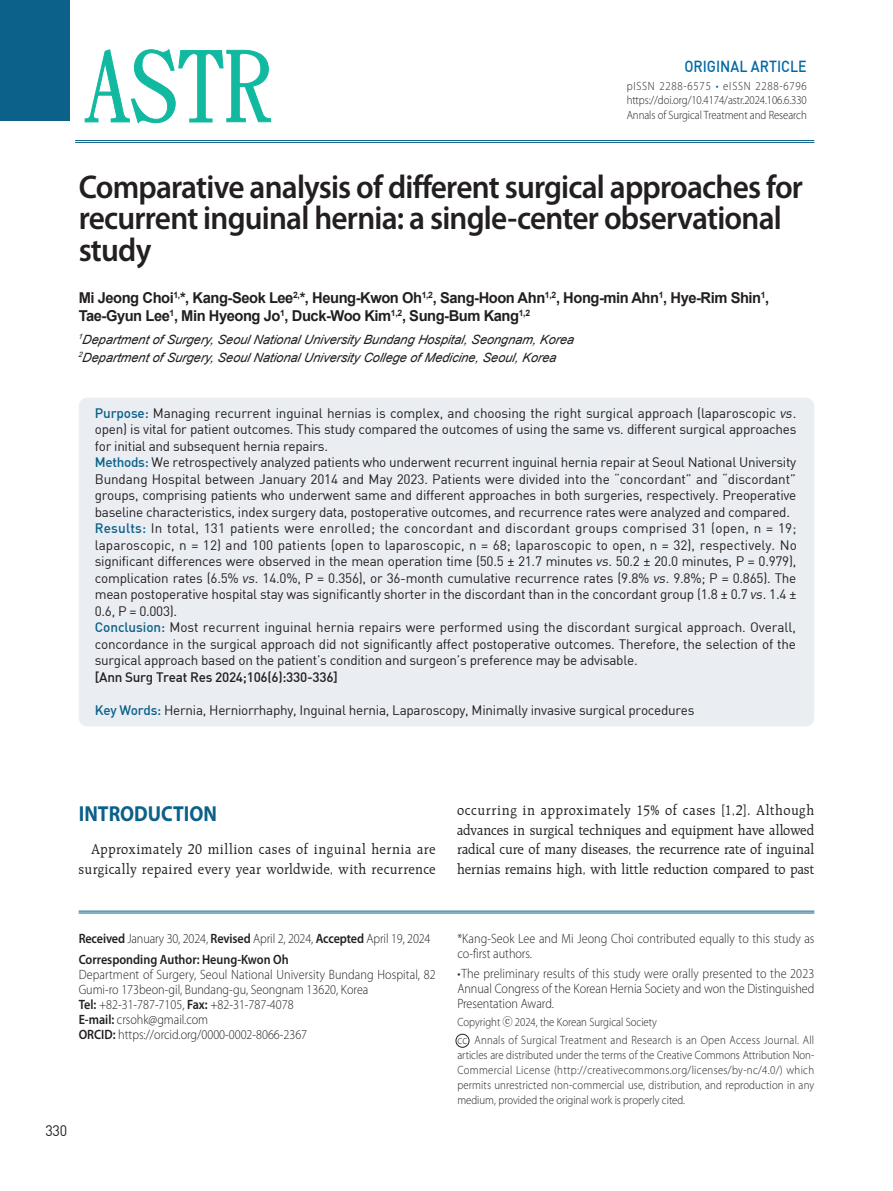
<style>
.page{position:relative;width:893px;height:1191px;background:#fff}
.page>*{position:absolute;margin:0;border:0;box-sizing:border-box;transform-origin:0 0}
.t1{font:600 33px/31.5px "Myriad Pro";letter-spacing:-.025em;color:#231f20;scale:.95 1}
.t2{font:700 21.75px "Myriad Pro";color:#0b6189;scale:.9 1}
.t3{font:15.75px "Dinmed";color:#0069a4;scale:.9 1}
.t4{font:15px/19.5px "Raleigh BT";letter-spacing:.015em;color:#231f20;text-align:right;scale:.94 1}
.t5{font:700 15px/18px "Arial";letter-spacing:-.03em;color:#231f20}
.t6{font:15px "Dinreg";color:#231f20;scale:.95 1}
.t7{font:13.5px/16.5px "Dinreg";letter-spacing:-.02em;color:#231f20}
.t8{font:300 13.5px/15px "Myriad Pro";color:#231f20;scale:.9 1}
.t9{font:600 13.5px/21px "Myriad Pro";color:#231f20;scale:.9 1}
.t10{font:13.5px "Dinmed";letter-spacing:-.02em;color:#231f20}
.t11{font:italic 12.75px/18px "Arial";color:#231f20}
.t12{font:300 12px/15px "Myriad Pro";color:#231f20;text-align:justify;scale:.9 1}
.t13{font:300 12px/18px "Myriad Pro";letter-spacing:.025em;color:#231f20;scale:.9 1}
.s1{font-size:12.45px;color:#0069a4}
.s2{font-family:"Dinmed";color:#0b6189}
.s3{font-style:italic}
.s4{font-weight:300}
.s5{font-weight:600}
.s6{font-family:"Ko Pub World Batang PL";font-weight:400}
</style>
<div class="page">
<svg style="left:84px;top:49px;width:188px;height:75px"></svg>
<hr style="left:75px;top:140px;width:739px;height:1px;background:#0b6189">
<hr style="left:75px;top:142px;width:739px;height:1px;background:#0b6189">
<div style="left:0;top:0;width:70px;height:121px;background:#0b6189"></div>
<hr style="left:79px;top:911px;width:735px;height:1px;background:#0b6189">
<hr style="left:79px;top:912px;width:735px;height:1px;background:#0b6189">
<div style="left:456px;top:1034px;width:13px;height:13px;border:1px solid #231f20;border-radius:50%"></div>
<div style="left:79px;top:398px;width:735px;height:328px;background:#eaedf2;border-radius:9px"></div>
<p class="t3" style="left:684px;top:56px;width:138px">ORIGINAL ARTICLE</p>
<p class="t12" style="left:627px;top:78px;width:202px">pISSN 2288-6575 <span class="s1">•</span> eISSN 2288-6796 https://doi.org/10.4174/astr.2024.106.6.330<br>Annals of Surgical Treatment and Research</p>
<h1 class="t1" style="left:79px;top:170px;width:764px">Comparative analysis of different surgical approaches for recurrent inguinal hernia: a single-center observational study</h1>
<p class="t5" style="left:79px;top:289px;width:692px">Mi Jeong Choi<sup>1,</sup>*, Kang-Seok Lee<sup>2,</sup>*, Heung-Kwon Oh<sup>1,2</sup>, Sang-Hoon Ahn<sup>1,2</sup>, Hong-min Ahn<sup>1</sup>, Hye-Rim Shin<sup>1</sup>,<br>Tae-Gyun Lee<sup>1</sup>, Min Hyeong Jo<sup>1</sup>, Duck-Woo Kim<sup>1,2</sup>, Sung-Bum Kang<sup>1,2</sup></p>
<p class="t11" style="left:78px;top:330px;width:500px"><sup>1</sup>Department of Surgery,Seoul National University Bundang Hospital,Seongnam,Korea<br><sup>2</sup>Department of Surgery,Seoul National University College of Medicine,Seoul,Korea</p>
<p class="t7" style="left:95px;top:404px;width:703px"><span class="s2">Purpose:</span> Managing recurrent inguinal hernias is complex, and choosing the right surgical approach (laparoscopic <span class="s3">vs</span>. open) is vital for patient outcomes. This study compared the outcomes of using the same vs. different surgical approaches for initial and subsequent hernia repairs.<br><span class="s2">Methods:</span> We retrospectively analyzed patients who underwent recurrent inguinal hernia repair at Seoul National University Bundang Hospital between January 2014 and May 2023. Patients were divided into the “concordant” and “discordant” groups, comprising patients who underwent same and different approaches in both surgeries, respectively. Preoperative baseline characteristics, index surgery data, postoperative outcomes, and recurrence rates were analyzed and compared.<br><span class="s2">Results:</span> In total, 131 patients were enrolled; the concordant and discordant groups comprised 31 (open, n = 19; laparoscopic, n = 12) and 100 patients (open to laparoscopic, n = 68; laparoscopic to open, n = 32), respectively. No significant differences were observed in the mean operation time (50.5 ± 21.7 minutes <span class="s3">vs</span>. 50.2 ± 20.0 minutes, P = 0.979), complication rates (6.5% <span class="s3">vs</span>. 14.0%, P = 0.356), or 36-month cumulative recurrence rates (9.8% <span class="s3">vs</span>. 9.8%; P = 0.865). The mean postoperative hospital stay was significantly shorter in the discordant than in the concordant group (1.8 ± 0.7 <span class="s3">vs</span>. 1.4 ± 0.6, P = 0.003).<br><span class="s2">Conclusion:</span> Most recurrent inguinal hernia repairs were performed using the discordant surgical approach. Overall, concordance in the surgical approach did not significantly affect postoperative outcomes. Therefore, the selection of the surgical approach based on the patient’s condition and surgeon’s preference may be advisable.</p>
<p class="t10" style="left:95px;top:668px;width:245px">[Ann Surg Treat Res 2024;106(6):330-336]</p>
<p class="t7" style="left:95px;top:701px;width:601px"><span class="s2">Key Words:</span> Hernia, Herniorrhaphy, Inguinal hernia, Laparoscopy, Minimally invasive surgical procedures</p>
<h2 class="t2" style="left:79px;top:799px;width:155px">INTRODUCTION</h2>
<p class="t4" style="left:79px;top:839px;width:381px">Approximately 20 million cases of inguinal hernia are surgically repaired every year worldwide, with recurrence</p>
<p class="t4" style="left:457px;top:800px;width:382px;text-align:justify">occurring in approximately 15% of cases [1,2]. Although advances in surgical techniques and equipment have allowed radical cure of many diseases, the recurrence rate of inguinal hernias remains high, with little reduction compared to past</p>
<p class="t9" style="left:79px;top:928px;width:392px">Received <span class="s4">January 30, 2024,</span> Revised <span class="s4">April 2, 2024,</span> Accepted <span class="s4">April 19, 2024<br></span>Corresponding Author: Heung-Kwon Oh</p>
<p class="t8" style="left:79px;top:967px;width:398px">Department of Surgery, Seoul National University Bundang Hospital, 82<br>Gumi-ro 173beon-gil, Bundang-gu, Seongnam 13620, Korea<br><span class="s5">Tel:</span> +82-31-787-7105, <span class="s5">Fax:</span> +82-31-787-4078<br><span class="s5">E-mail:</span> crsohk@gmail.com<br><span class="s5">ORCID:</span> https://orcid.org/0000-0002-8066-2367</p>
<p class="t6" style="left:46px;top:1121px;width:24px">330</p>
<p class="t8" style="left:457px;top:931px;width:398px">*Kang-Seok Lee and Mi Jeong Choi contributed equally to this study as co-first authors.</p>
<p class="t8" style="left:457px;top:966px;width:398px;text-align:justify">•The preliminary results of this study were orally presented to the 2023<br>Annual Congress of the Korean Hernia Society and won the Distinguished Presentation Award.</p>
<p class="t13" style="left:457px;top:1013px;width:398px">Copyright <span class="s6">ⓒ</span> 2024, the Korean Surgical Society<br>cc Annals of Surgical Treatment and Research is an Open Access Journal. All</p>
<p class="t12" style="left:457px;top:1047px;width:398px">articles are distributed under the terms of the Creative Commons Attribution Non-Commercial License (http://creativecommons.org/licenses/by-nc/4.0/) which permits unrestricted non-commercial use, distribution, and reproduction in any medium, provided the original work is properly cited.</p>
</div>
